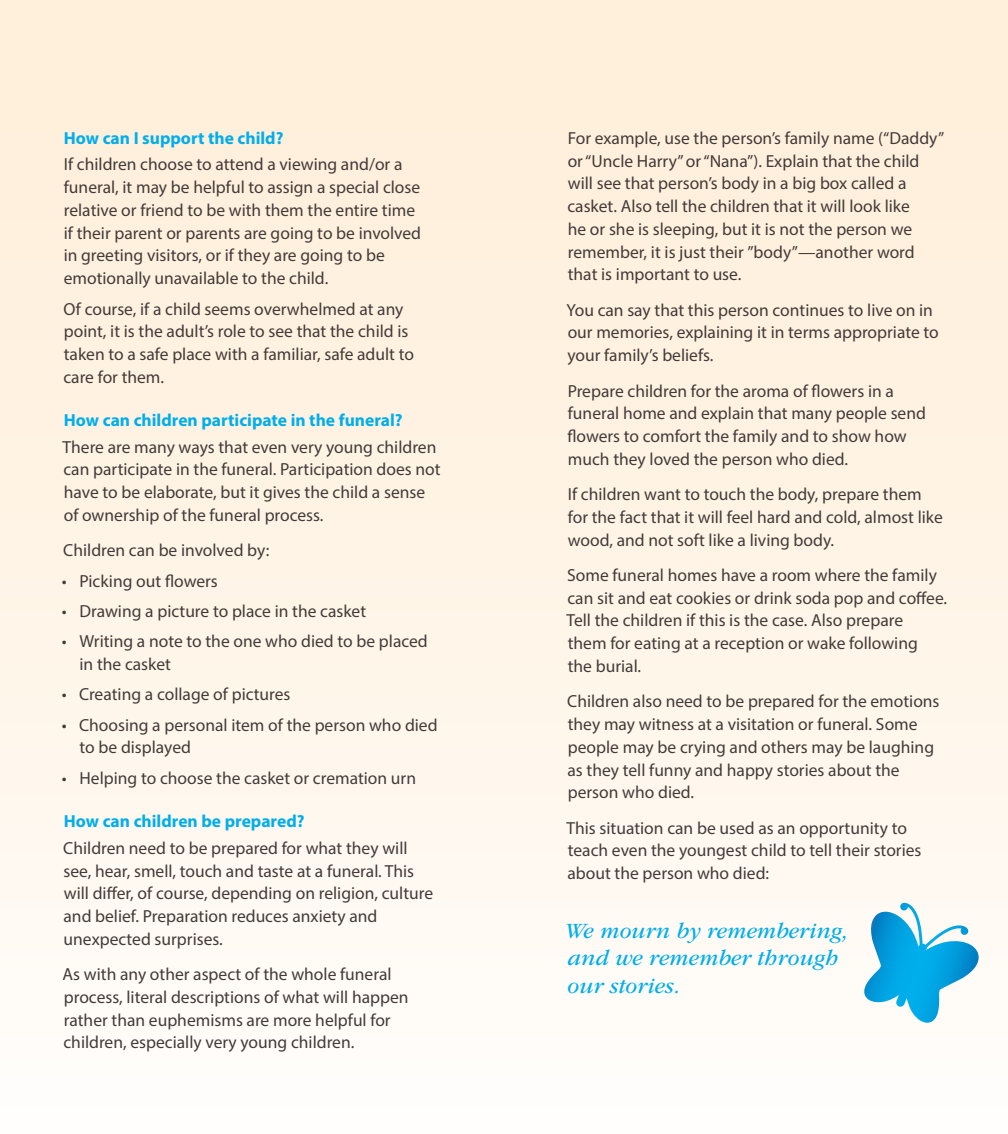
<style>
.page{position:relative;width:1008px;height:1134px;background:#fff}
.page>*{position:absolute;margin:0;border:0;box-sizing:border-box;transform-origin:0 0}
.t1{font:italic 22.75px/27.3px "ITC Garamond Std";color:#00aeec}
.t2{font:17.5px/22.8px "Myriad Pro";color:#433b39}
.t3{font:700 17.5px "Myriad Pro";color:#00aeec}
</style>
<div class="page">
<div style="left:0;top:0;width:1008px;height:1134px;background:linear-gradient(to bottom,#ffeed7,#fffcf9)"></div>
<svg style="left:864px;top:903px;width:115px;height:120px"></svg>
<p class="t3" style="left:64px;top:127px;width:221px">How can I support the child?</p>
<p class="t2" style="left:64px;top:153px;width:359px">If children choose to attend a viewing and/or a funeral, it may be helpful to assign a special close relative or friend to be with them the entire time if their parent or parents are going to be involved in greeting visitors, or if they are going to be emotionally unavailable to the child.</p>
<p class="t2" style="left:63px;top:297px;width:352px">Of course, if a child seems overwhelmed at any point, it is the adult’s role to see that the child is taken to a safe place with a familiar, safe adult to care for them.</p>
<p class="t3" style="left:64px;top:409px;width:340px">How can children participate in the funeral?</p>
<p class="t2" style="left:63px;top:435px;width:379px">There are many ways that even very young children can participate in the funeral. Participation does not have to be elaborate, but it gives the child a sense of ownership of the funeral process.</p>
<p class="t2" style="left:63px;top:539px;width:208px">Children can be involved by:</p>
<p class="t2" style="left:62px;top:569px;width:158px">• Picking out flowers</p>
<p class="t2" style="left:62px;top:599px;width:306px">• Drawing a picture to place in the casket</p>
<p class="t2" style="left:80px;top:630px;width:350px;text-indent:-18px">• Writing a note to the one who died to be placed in the casket</p>
<p class="t2" style="left:62px;top:683px;width:230px">• Creating a collage of pictures</p>
<p class="t2" style="left:80px;top:713px;width:360px;text-indent:-18px">• Choosing a personal item of the person who died to be displayed</p>
<p class="t2" style="left:62px;top:766px;width:356px">• Helping to choose the casket or cremation urn</p>
<p class="t3" style="left:64px;top:810px;width:242px">How can children be prepared?</p>
<p class="t2" style="left:63px;top:836px;width:371px">Children need to be prepared for what they will see, hear, smell, touch and taste at a funeral. This will differ, of course, depending on religion, culture and belief. Preparation reduces anxiety and unexpected surprises.</p>
<p class="t2" style="left:63px;top:963px;width:347px">As with any other aspect of the whole funeral process, literal descriptions of what will happen rather than euphemisms are more helpful for children, especially very young children.</p>
<p class="t2" style="left:567px;top:126px;width:378px">For example, use the person’s family name (“Daddy” or “Uncle Harry” or “Nana”). Explain that the child will see that person’s body in a big box called a casket. Also tell the children that it will look like<br>he or she is sleeping, but it is not the person we remember, it is just their ”body”—another word that is important to use.</p>
<p class="t2" style="left:567px;top:298px;width:374px">You can say that this person continues to live on in our memories, explaining it in terms appropriate to your family’s beliefs.</p>
<p class="t2" style="left:567px;top:379px;width:360px">Prepare children for the aroma of flowers in a funeral home and explain that many people send flowers to comfort the family and to show how much they loved the person who died.</p>
<p class="t2" style="left:568px;top:483px;width:377px">If children want to touch the body, prepare them for the fact that it will feel hard and cold, almost like wood, and not soft like a living body.</p>
<p class="t2" style="left:567px;top:563px;width:382px">Some funeral homes have a room where the family can sit and eat cookies or drink soda pop and coffee.<br>Tell the children if this is the case. Also prepare<br>them for eating at a reception or wake following<br>the burial.</p>
<p class="t2" style="left:567px;top:690px;width:374px">Children also need to be prepared for the emotions they may witness at a visitation or funeral. Some people may be crying and others may be laughing as they tell funny and happy stories about the person who died.</p>
<p class="t2" style="left:567px;top:816px;width:356px">This situation can be used as an opportunity to teach even the youngest child to tell their stories about the person who died:</p>
<p class="t1" style="left:564px;top:917px;width:286px">We mourn by remembering, and we remember through our stories.</p>
</div>
